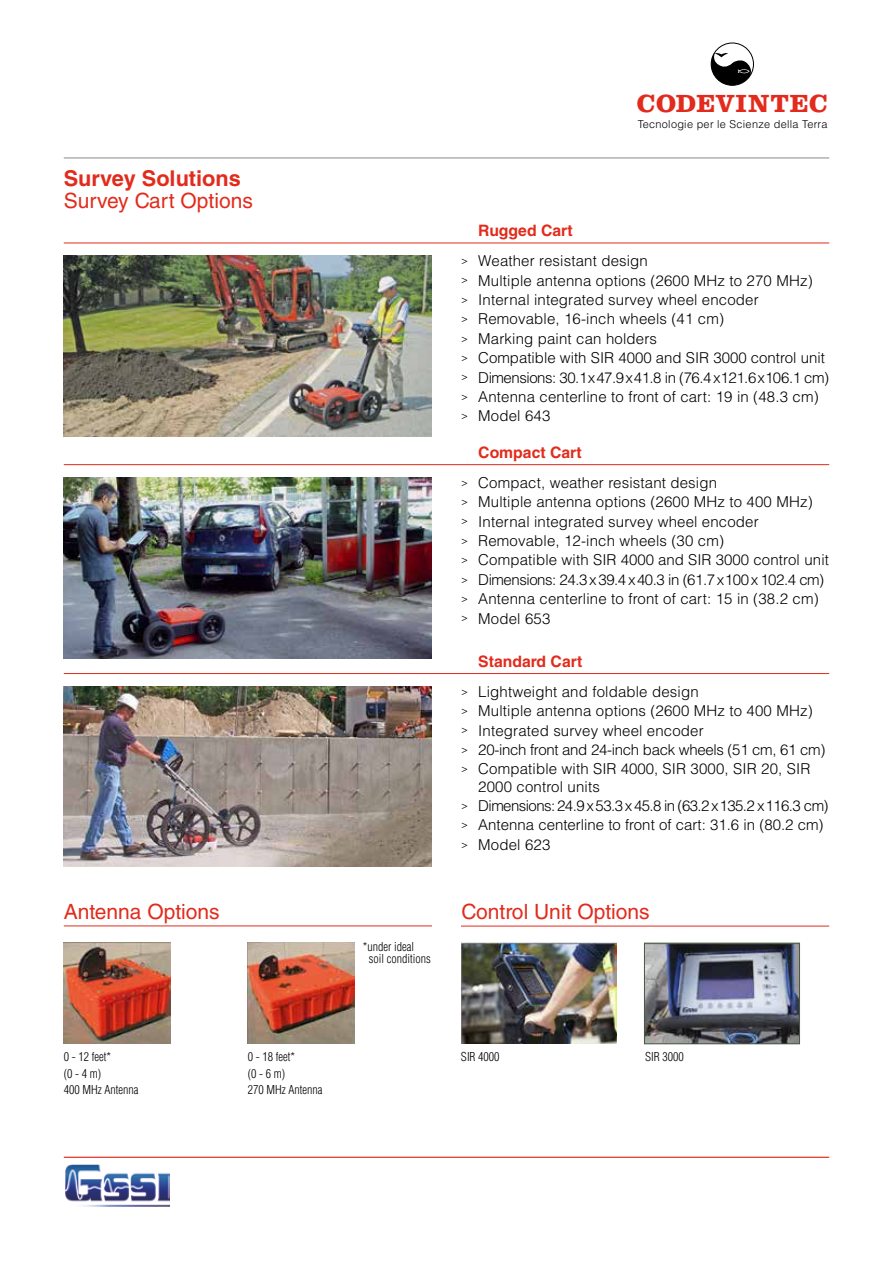
<style>
.page{position:relative;width:893px;height:1263px;background:#fff}
.page>*{position:absolute;margin:0;border:0;box-sizing:border-box;transform-origin:0 0}
.t1{font:700 25.8px "Clarendon LT Std";letter-spacing:.03em;color:#e22b1c}
.t2{font:700 21.75px "Helvetica LT Std";color:#e22b1c}
.t3{font:21px "Helvetica LT Std";color:#e22b1c}
.t4{font:700 15.75px "Helvetica LT Std";color:#e22b1c}
.t5{font:300 15px/19.4px "Helvetica LT Std";letter-spacing:.01em;color:#000}
.t6{font:300 condensed 12px/16.2px "Helvetica LT Std";color:#000}
.t7{font:300 10.95px "Helvetica LT Std";letter-spacing:.025em;color:#000}
.s1{font-size:10.5px}
</style>
<div class="page">
<hr style="left:64px;top:157px;width:765px;height:2px;background:#9d9d9c">
<hr style="left:64px;top:1157px;width:765px;height:1px;background:#e22b1c">
<svg style="left:711px;top:43px;width:42px;height:42px"></svg>
<div style="left:711px;top:43px;width:43px;height:43px;border:1px solid #000;border-radius:50%"></div>
<img style="left:65px;top:1164px;width:105px;height:42px">
<hr style="left:64px;top:243px;width:765px;height:1px;background:#e22b1c">
<hr style="left:64px;top:464px;width:765px;height:1px;background:#e22b1c">
<hr style="left:64px;top:673px;width:765px;height:1px;background:#e22b1c">
<hr style="left:461px;top:926px;width:368px;height:1px;background:#e22b1c">
<hr style="left:64px;top:925px;width:368px;height:1px;background:#e22b1c">
<img style="left:64px;top:256px;width:368px;height:180px">
<img style="left:64px;top:477px;width:368px;height:181px">
<img style="left:64px;top:686px;width:368px;height:181px">
<img style="left:248px;top:943px;width:106px;height:100px">
<img style="left:461px;top:943px;width:155px;height:100px">
<img style="left:64px;top:943px;width:106px;height:100px">
<img style="left:646px;top:945px;width:152px;height:97px">
<div style="left:644px;top:943px;width:156px;height:101px;border:1px solid #49583f"></div>
<h2 class="t2" style="left:64px;top:165px;width:179px">Survey Solutions</h2>
<h3 class="t3" style="left:64px;top:189px;width:191px">Survey Cart Options</h3>
<h1 class="t1" style="left:637px;top:87px;width:192px">CODEVINTEC</h1>
<p class="t7" style="left:638px;top:117px;width:191px">Tecnologie per le Scienze della Terra</p>
<p class="t4" style="left:478px;top:221px;width:96px">Rugged Cart</p>
<p class="t5" style="left:461px;top:251px;width:369px"><span class="s1">&gt;</span> Weather resistant design<br><span class="s1">&gt;</span> Multiple antenna options (2600 MHz to 270 MHz)<br><span class="s1">&gt;</span> Internal integrated survey wheel encoder<br><span class="s1">&gt;</span> Removable, 16-inch wheels (41 cm)<br><span class="s1">&gt;</span> Marking paint can holders<br><span class="s1">&gt;</span> Compatible with SIR 4000 and SIR 3000 control unit <span class="s1">&gt;</span> Dimensions: 30.1x47.9x41.8 in (76.4x121.6x106.1 cm) <span class="s1">&gt;</span> Antenna centerline to front of cart: 19 in (48.3 cm) <span class="s1">&gt;</span> Model 643</p>
<p class="t4" style="left:478px;top:443px;width:105px">Compact Cart</p>
<p class="t5" style="left:461px;top:473px;width:369px"><span class="s1">&gt;</span> Compact, weather resistant design<br><span class="s1">&gt;</span> Multiple antenna options (2600 MHz to 400 MHz)<br><span class="s1">&gt;</span> Internal integrated survey wheel encoder<br><span class="s1">&gt;</span> Removable, 12-inch wheels (30 cm)<br><span class="s1">&gt;</span> Compatible with SIR 4000 and SIR 3000 control unit <span class="s1">&gt;</span> Dimensions: 24.3 x 39.4 x 40.3 in (61.7 x 100 x 102.4 cm) <span class="s1">&gt;</span> Antenna centerline to front of cart: 15 in (38.2 cm) <span class="s1">&gt;</span> Model 653</p>
<p class="t4" style="left:478px;top:652px;width:106px">Standard Cart</p>
<p class="t5" style="left:461px;top:682px;width:366px"><span class="s1">&gt;</span> Lightweight and foldable design<br><span class="s1">&gt;</span> Multiple antenna options (2600 MHz to 400 MHz)<br><span class="s1">&gt;</span> Integrated survey wheel encoder<br><span class="s1">&gt;</span> 20-inch front and 24-inch back wheels (51 cm, 61 cm) <span class="s1">&gt;</span> Compatible with SIR 4000, SIR 3000, SIR 20, SIR</p>
<p class="t5" style="left:461px;top:776px;width:369px;text-indent:17px">2000 control units<br><span class="s1">&gt;</span> Dimensions: 24.9 x 53.3 x 45.8 in (63.2 x 135.2 x 116.3 cm) <span class="s1">&gt;</span> Antenna centerline to front of cart: 31.6 in (80.2 cm) <span class="s1">&gt;</span> Model 623</p>
<h3 class="t3" style="left:64px;top:900px;width:158px">Antenna Options</h3>
<h3 class="t3" style="left:461px;top:900px;width:190px">Control Unit Options</h3>
<p class="t6" style="left:369px;top:940px;width:63px;line-height:12px;text-indent:-6px">*under ideal soil conditions</p>
<p class="t6" style="left:64px;top:1049px;width:76px">0 - 12 feet*<br>(0 - 4 m)<br>400 MHz Antenna</p>
<p class="t6" style="left:248px;top:1049px;width:76px">0 - 18 feet*<br>(0 - 6 m)<br>270 MHz Antenna</p>
<p class="t6" style="left:461px;top:1049px;width:40px">SIR 4000</p>
<p class="t6" style="left:645px;top:1049px;width:40px">SIR 3000</p>
</div>
